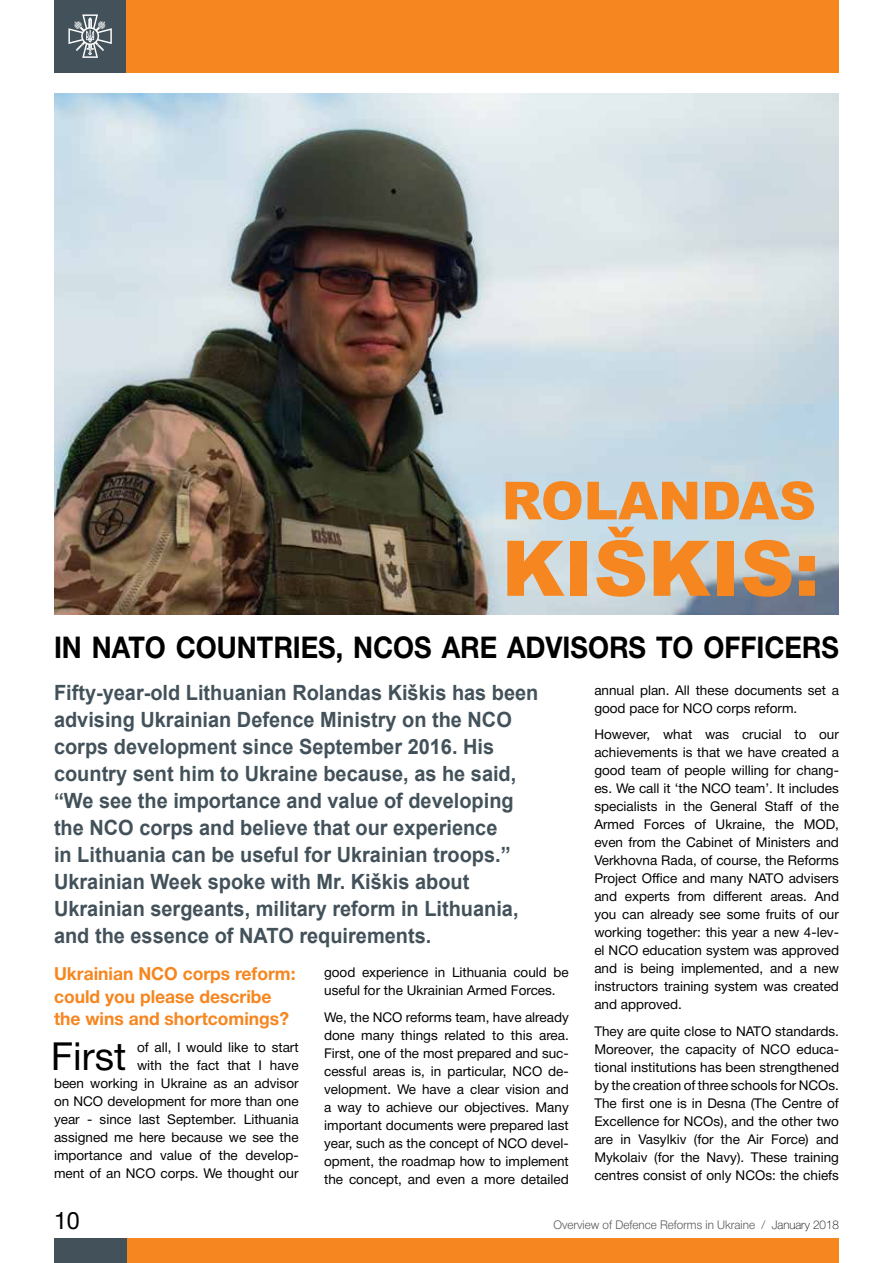
<style>
.page{position:relative;width:893px;height:1263px;background:#fff}
.page>*{position:absolute;margin:0;border:0;box-sizing:border-box;transform-origin:0 0}
.t1{font:900 76.8px "Arial";color:#f6861f}
.t2{font:900 52.5px "Arial";color:#f6861f}
.t3{font:38.85px "Helvetica Neue Cyr";color:#000}
.t4{font:700 30px "Helvetica Neue Cyr";color:#000;scale:.9 1}
.t5{font:24px "Helvetica Neue Cyr";color:#000}
.t6{font:700 21px/27px "Arial";color:#43525a;scale:.95 1}
.t7{font:700 18px/22.5px "Helvetica Neue Cyr";color:#f6861f}
.t8{font:13.5px/18px "Helvetica Neue Cyr";color:#000;text-align:justify}
.t9{font:300 12px "Helvetica Neue Cyr";color:#58595b}
.s1{font-weight:100;color:#000}
</style>
<div class="page">
<div style="left:54px;top:1238px;width:785px;height:25px;background:#f6861f"></div>
<div style="left:54px;top:0;width:72px;height:72px;background:#43525a"></div>
<div style="left:54px;top:1238px;width:72px;height:25px;background:#43525a"></div>
<svg style="left:68px;top:14px;width:44px;height:44px"></svg>
<div style="left:126px;top:0;width:713px;height:72px;background:#f6861f"></div>
<img style="left:54px;top:94px;width:785px;height:521px">
<h2 class="t2" style="left:502px;top:462px;width:316px">ROLANDAS</h2>
<h1 class="t1" style="left:502px;top:513px;width:319px">KIŠKIS:</h1>
<h3 class="t4" style="left:54px;top:631px;width:874px">IN NATO COUNTRIES, NCOS ARE ADVISORS TO OFFICERS</h3>
<p class="t6" style="left:54px;top:680px;width:511px">Fifty-year-old Lithuanian Rolandas Kiškis has been advising Ukrainian Defence Ministry on the NCO corps development since September 2016. His country sent him to Ukraine because, as he said, “We see the importance and value of developing the NCO corps and believe that our experience<br>in Lithuania can be useful for Ukrainian troops.” Ukrainian Week spoke with Mr. Kiškis about Ukrainian sergeants, military reform in Lithuania, and the essence of NATO requirements.</p>
<p class="t8" style="left:594px;top:681px;width:246px">annual plan. All these documents set a good pace for NCO corps reform.</p>
<p class="t8" style="left:594px;top:726px;width:246px">However, what was crucial to our achievements is that we have created a good team of people willing for chang&shy;es. We call it ‘the NCO team’. It includes specialists in the General Staff of the Armed Forces of Ukraine, the MOD, even from the Cabinet of Ministers and Verkhovna Rada, of course, the Reforms Project Office and many NATO advisers and experts from different areas. And you can already see some fruits of our working together: this year a new 4-lev&shy;el NCO education system was approved and is being implemented, and a new instructors training system was created and approved.</p>
<p class="t8" style="left:594px;top:1022px;width:246px">They are quite close to NATO standards.<br>Moreover, the capacity of NCO educa&shy;tional institutions has been strengthened by the creation of three schools for NCOs.<br>The first one is in Desna (The Centre of Excellence for NCOs), and the other two are in Vasylkiv (for the Air Force) and Mykolaiv (for the Navy). These training centres consist of only NCOs: the chiefs</p>
<h3 class="t7" style="left:54px;top:963px;width:243px">Ukrainian NCO corps reform: could you please describe the wins and shortcomings?</h3>
<h3 class="t3" style="left:51px;top:1035px;width:77px">First</h3>
<p class="t8" style="left:324px;top:963px;width:246px">good experience in Lithuania could be useful for the Ukrainian Armed Forces.</p>
<p class="t8" style="left:324px;top:1008px;width:246px">We, the NCO reforms team, have already done many things related to this area.<br>First, one of the most prepared and suc&shy;cessful areas is, in particular, NCO de&shy;velopment. We have a clear vision and a way to achieve our objectives. Many important documents were prepared last year, such as the concept of NCO devel&shy;opment, the roadmap how to implement the concept, and even a more detailed</p>
<p class="t8" style="left:54px;top:1038px;width:246px;text-align:right">of all, I would like to start<br>with the fact that I have<br>been working in Ukraine as an advisor on NCO development for more than one year - since last September. Lithuania assigned me here because we see the importance and value of the develop&shy;ment of an NCO corps. We thought our</p>
<h3 class="t5" style="left:54px;top:1207px;width:27px">10</h3>
<p class="t9" style="left:553px;top:1218px;width:287px">Overview of Defence Reforms in Ukraine <span class="s1">/ January 2018</span></p>
</div>
